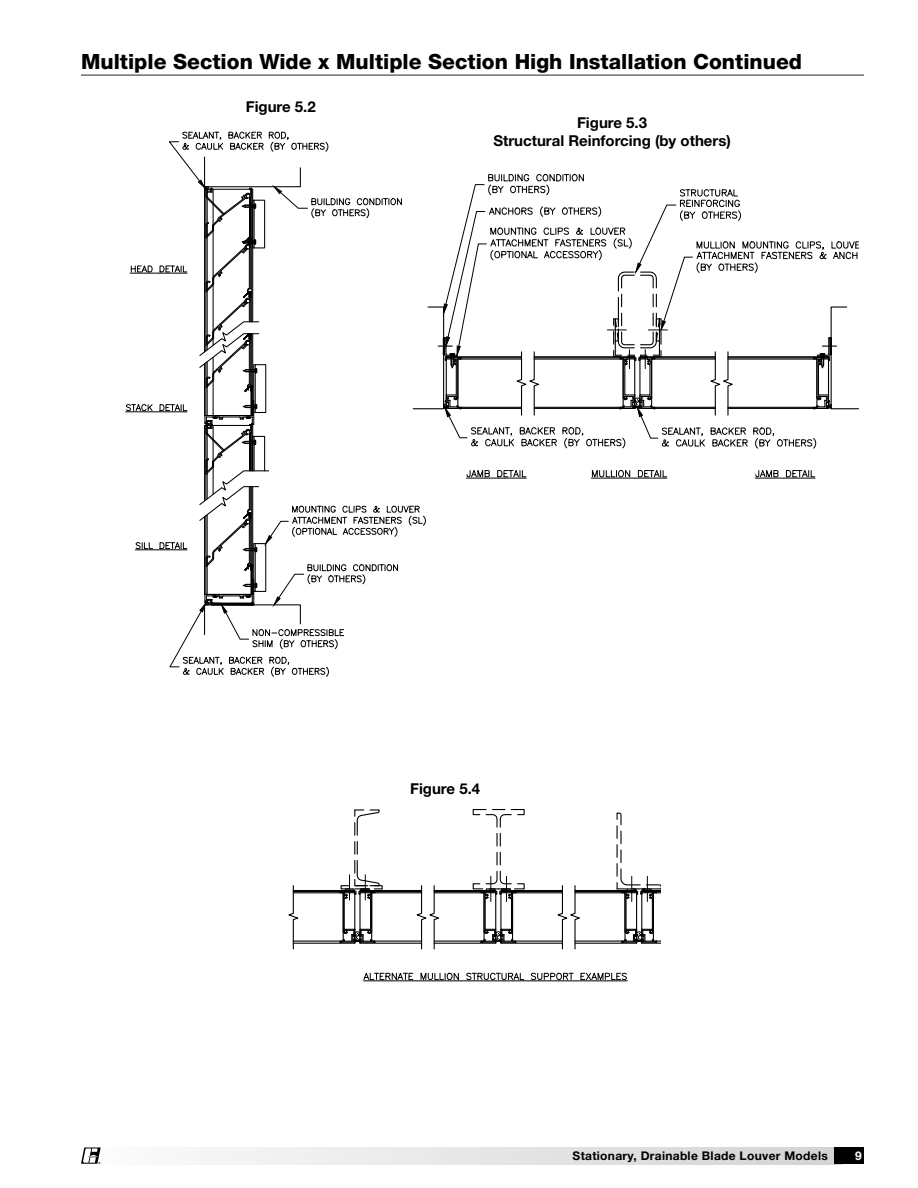
<style>
.page{position:relative;width:918px;height:1188px;background:#fff}
.page>*{position:absolute;margin:0;border:0;box-sizing:border-box;transform-origin:0 0}
.t1{font:800 21px "Helvetica Neue LT Std";color:#000}
.t2{font:700 15px/18px "Helvetica Neue LT Std";color:#000;text-align:center}
.t3{font:700 12px "Helvetica Neue LT Std";letter-spacing:.025em;color:#000}
.t4{font:700 12px "Helvetica Neue LT Std";color:#fff}
.t5{font:700 2.7px "Helvetica Neue LT Std";color:#000}
</style>
<div class="page">
<div style="left:81px;top:1148px;width:760px;height:16px;background:linear-gradient(to right,#fcfcfd,#d1d3d4)"></div>
<div style="left:834px;top:1148px;width:30px;height:16px;background:#000"></div>
<svg style="left:81px;top:1148px;width:20px;height:16px"></svg>
<hr style="left:81px;top:74px;width:783px;height:2px;background:#6d6e71">
<hr style="left:364px;top:981px;width:263px;height:1px;background:#000">
<svg style="left:363px;top:972px;width:51px;height:10px"></svg>
<svg style="left:420px;top:972px;width:39px;height:10px"></svg>
<svg style="left:466px;top:972px;width:58px;height:8px"></svg>
<svg style="left:531px;top:972px;width:42px;height:8px"></svg>
<svg style="left:580px;top:972px;width:47px;height:9px"></svg>
<svg style="left:288px;top:885px;width:13px;height:65px"></svg>
<hr style="left:370px;top:899px;width:1px;height:30px;background:#000">
<hr style="left:372px;top:892px;width:50px;height:1px;background:#000">
<hr style="left:372px;top:941px;width:50px;height:1px;background:#000">
<hr style="left:359px;top:893px;width:2px;height:42px;background:#000">
<hr style="left:371px;top:893px;width:1px;height:48px;background:#000">
<hr style="left:360px;top:890px;width:62px;height:1px;background:#000">
<hr style="left:360px;top:943px;width:62px;height:1px;background:#000">
<hr style="left:360px;top:891px;width:62px;height:1px;background:#000">
<hr style="left:344px;top:899px;width:1px;height:30px;background:#000">
<hr style="left:293px;top:892px;width:50px;height:1px;background:#000">
<hr style="left:293px;top:941px;width:50px;height:1px;background:#000">
<hr style="left:354px;top:893px;width:1px;height:42px;background:#000">
<hr style="left:343px;top:893px;width:1px;height:48px;background:#000">
<hr style="left:293px;top:890px;width:62px;height:1px;background:#000">
<hr style="left:293px;top:943px;width:62px;height:1px;background:#000">
<hr style="left:293px;top:891px;width:62px;height:1px;background:#000">
<svg style="left:354px;top:809px;width:26px;height:27px"></svg>
<svg style="left:339px;top:842px;width:44px;height:58px"></svg>
<svg style="left:414px;top:885px;width:28px;height:65px"></svg>
<hr style="left:511px;top:899px;width:1px;height:30px;background:#000">
<hr style="left:513px;top:892px;width:49px;height:1px;background:#000">
<hr style="left:513px;top:941px;width:49px;height:1px;background:#000">
<hr style="left:500px;top:893px;width:1px;height:42px;background:#000">
<hr style="left:512px;top:893px;width:1px;height:48px;background:#000">
<hr style="left:501px;top:890px;width:61px;height:1px;background:#000">
<hr style="left:501px;top:943px;width:61px;height:1px;background:#000">
<hr style="left:501px;top:891px;width:61px;height:1px;background:#000">
<hr style="left:485px;top:899px;width:1px;height:30px;background:#000">
<hr style="left:434px;top:892px;width:50px;height:1px;background:#000">
<hr style="left:434px;top:941px;width:50px;height:1px;background:#000">
<hr style="left:495px;top:893px;width:1px;height:42px;background:#000">
<hr style="left:484px;top:893px;width:1px;height:48px;background:#000">
<hr style="left:434px;top:890px;width:62px;height:1px;background:#000">
<hr style="left:434px;top:943px;width:62px;height:1px;background:#000">
<hr style="left:434px;top:891px;width:62px;height:1px;background:#000">
<svg style="left:555px;top:885px;width:28px;height:65px"></svg>
<hr style="left:652px;top:899px;width:1px;height:30px;background:#000">
<hr style="left:641px;top:893px;width:1px;height:42px;background:#000">
<hr style="left:653px;top:893px;width:1px;height:48px;background:#000">
<hr style="left:625px;top:899px;width:2px;height:30px;background:#000">
<hr style="left:575px;top:892px;width:50px;height:1px;background:#000">
<hr style="left:575px;top:941px;width:50px;height:1px;background:#000">
<hr style="left:636px;top:893px;width:1px;height:42px;background:#000">
<hr style="left:624px;top:893px;width:2px;height:48px;background:#000">
<hr style="left:575px;top:890px;width:62px;height:1px;background:#000">
<hr style="left:575px;top:943px;width:62px;height:1px;background:#000">
<hr style="left:575px;top:891px;width:62px;height:1px;background:#000">
<svg style="left:472px;top:809px;width:53px;height:37px"></svg>
<svg style="left:472px;top:852px;width:53px;height:50px"></svg>
<svg style="left:616px;top:812px;width:44px;height:90px"></svg>
<svg style="left:621px;top:928px;width:39px;height:16px"></svg>
<svg style="left:480px;top:928px;width:37px;height:16px"></svg>
<svg style="left:339px;top:928px;width:37px;height:16px"></svg>
<hr style="left:130px;top:273px;width:57px;height:1px;background:#000">
<svg style="left:131px;top:265px;width:22px;height:8px"></svg>
<hr style="left:135px;top:550px;width:52px;height:1px;background:#000">
<svg style="left:135px;top:542px;width:18px;height:7px"></svg>
<hr style="left:126px;top:412px;width:61px;height:1px;background:#000">
<svg style="left:126px;top:404px;width:27px;height:7px"></svg>
<svg style="left:159px;top:131px;width:700px;height:546px"></svg>
<p class="t1" style="left:81px;top:49px;width:723px">Multiple Section Wide x Multiple Section High Installation Continued</p>
<p class="t2" style="left:246px;top:97px;width:72px">Figure 5.2</p>
<p class="t2" style="left:493px;top:113px;width:239px">Figure 5.3<br>Structural Reinforcing (by others)</p>
<p class="t5" style="left:98px;top:1161px;width:4px">®</p>
<p class="t2" style="left:410px;top:779px;width:72px">Figure 5.4</p>
<p class="t3" style="left:573px;top:1148px;width:257px">Stationary, Drainable Blade Louver Models</p>
<p class="t4" style="left:855px;top:1148px;width:8px">9</p>
</div>
